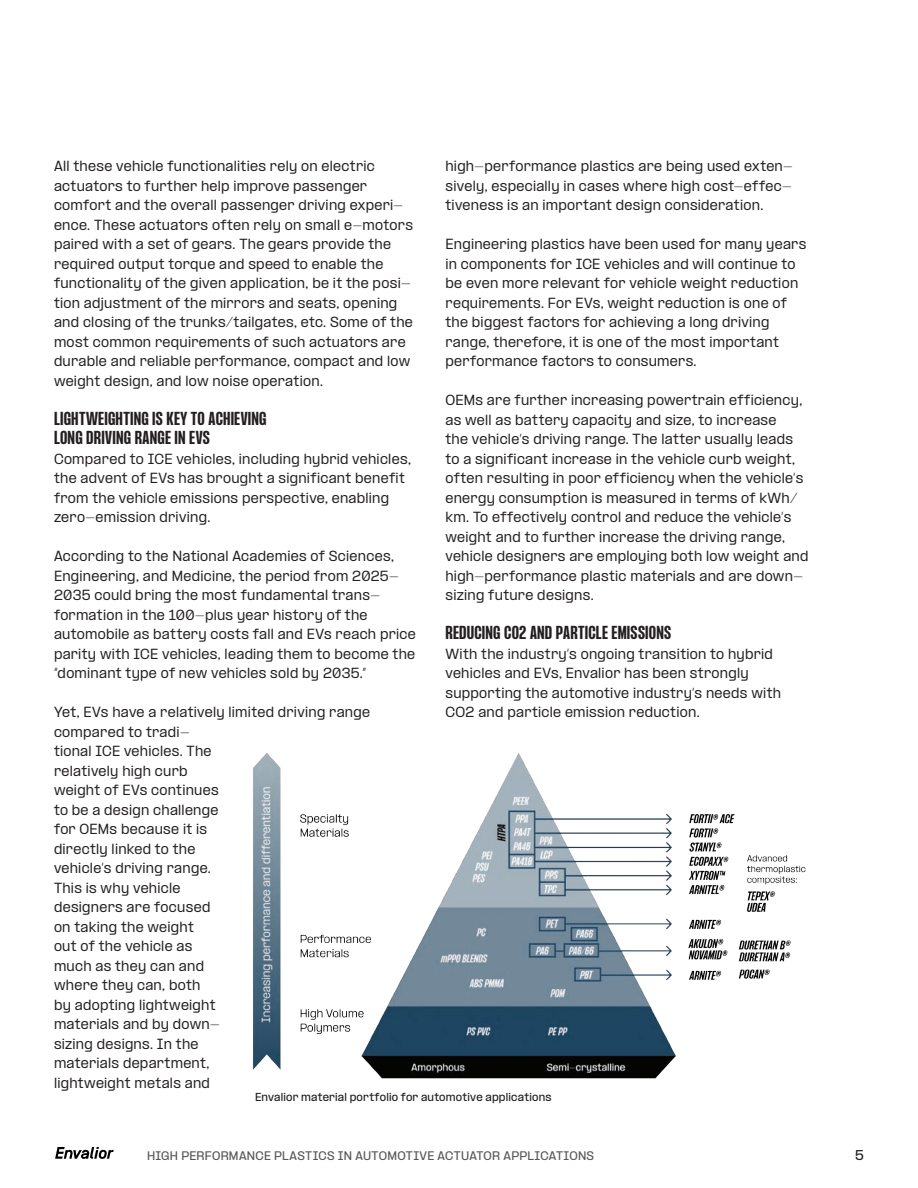
<style>
.page{position:relative;width:918px;height:1188px;background:#fff}
.page>*{position:absolute;margin:0;border:0;box-sizing:border-box;transform-origin:0 0}
.Envalior-SubHead{font:700 condensed 16.5px/19.5px "PP Formula";letter-spacing:.015em;color:#231f20}
.Envalior-Body{font:500 12.3px/19.5px "PP Formula";letter-spacing:.025em;color:#231f20}
.t1{font:600 12px "PP Formula";color:#231f20}
.t2{font:600 10.5px "PP Formula";letter-spacing:.025em;color:#57585a}
.Envalior-Cutlines{font:600 9.75px "PP Formula";letter-spacing:.02em;color:#231f20}
</style>
<div class="page">
<svg style="left:55px;top:1147px;width:59px;height:12px"></svg>
<img style="left:253px;top:752px;width:553px;height:327px">
<p class="Envalior-Body" style="left:54px;top:156px;width:360px">All these vehicle functionalities rely on electric actuators to further help improve passenger comfort and the overall passenger driving experi&shy;ence. These actuators often rely on small e-motors paired with a set of gears. The gears provide the required output torque and speed to enable the functionality of the given application, be it the posi&shy;tion adjustment of the mirrors and seats, opening and closing of the trunks/tailgates, etc. Some of the most common requirements of such actuators are durable and reliable performance, compact and low weight design, and low noise operation.</p>
<p class="Envalior-SubHead" style="left:54px;top:408px;width:214px">LIGHTWEIGHTING IS KEY TO ACHIEVING<br>LONG DRIVING RANGE IN EVS</p>
<p class="Envalior-Body" style="left:54px;top:449px;width:358px">Compared to ICE vehicles, including hybrid vehicles, the advent of EVs has brought a significant benefit from the vehicle emissions perspective, enabling zero-emission driving.</p>
<p class="Envalior-Body" style="left:54px;top:546px;width:363px">According to the National Academies of Sciences, Engineering, and Medicine, the period from 2025- 2035 could bring the most fundamental trans&shy;formation in the 100-plus year history of the automobile as battery costs fall and EVs reach price parity with ICE vehicles, leading them to become the “dominant type of new vehicles sold by 2035.”</p>
<p class="Envalior-Body" style="left:54px;top:702px;width:318px">Yet, EVs have a relatively limited driving range compared to tradi-<br>tional ICE vehicles. The<br>relatively high curb<br>weight of EVs continues<br>to be a design challenge<br>for OEMs because it is<br>directly linked to the<br>vehicle’s driving range.<br>This is why vehicle<br>designers are focused<br>on taking the weight<br>out of the vehicle as<br>much as they can and<br>where they can, both<br>by adopting lightweight<br>materials and by down-<br>sizing designs. In the<br>materials department,<br>lightweight metals and</p>
<p class="Envalior-Body" style="left:445px;top:156px;width:349px;text-align:justify">high-performance plastics are being used exten&shy;sively, especially in cases where high cost-effec&shy;tiveness is an important design consideration.</p>
<p class="Envalior-Body" style="left:445px;top:234px;width:362px">Engineering plastics have been used for many years in components for ICE vehicles and will continue to be even more relevant for vehicle weight reduction requirements. For EVs, weight reduction is one of the biggest factors for achieving a long driving range, therefore, it is one of the most important performance factors to consumers.</p>
<p class="Envalior-Body" style="left:445px;top:390px;width:365px">OEMs are further increasing powertrain efficiency, as well as battery capacity and size, to increase<br>the vehicle’s driving range. The latter usually leads to a significant increase in the vehicle curb weight, often resulting in poor efficiency when the vehicle’s energy consumption is measured in terms of kWh/ km. To effectively control and reduce the vehicle’s weight and to further increase the driving range, vehicle designers are employing both low weight and high-performance plastic materials and are down&shy;sizing future designs.</p>
<p class="Envalior-SubHead" style="left:446px;top:623px;width:227px">REDUCING CO2 AND PARTICLE EMISSIONS</p>
<p class="Envalior-Body" style="left:446px;top:644px;width:337px">With the industry’s ongoing transition to hybrid vehicles and EVs, Envalior has been strongly supporting the automotive industry’s needs with CO2 and particle emission reduction.</p>
<p class="Envalior-Cutlines" style="left:255px;top:1091px;width:298px">Envalior material portfolio for automotive applications</p>
<p class="t2" style="left:147px;top:1149px;width:449px">HIGH PERFORMANCE PLASTICS IN AUTOMOTIVE ACTUATOR APPLICATIONS</p>
<p class="t1" style="left:855px;top:1147px;width:10px">5</p>
</div>
